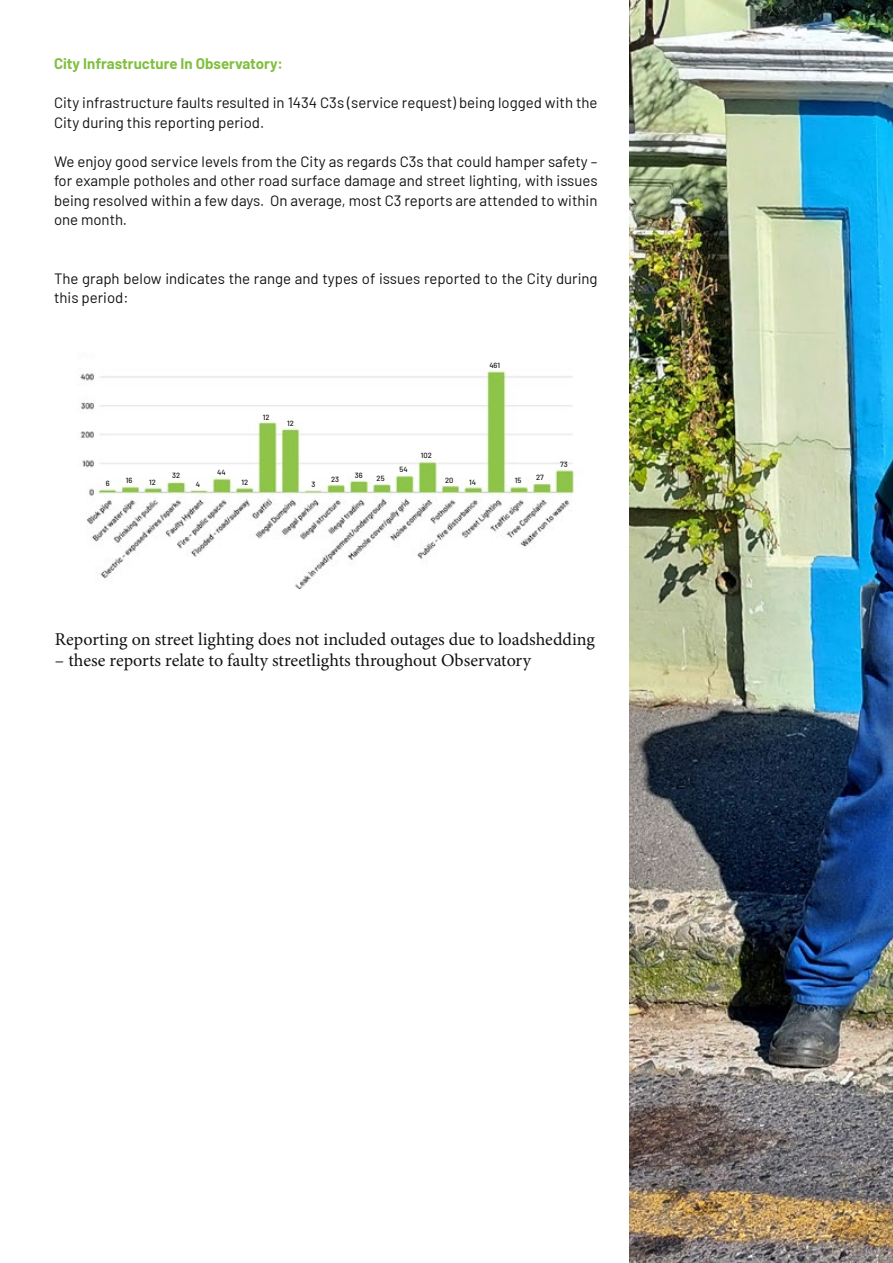
<style>
.page{position:relative;width:893px;height:1263px;background:#fff}
.page>*{position:absolute;margin:0;border:0;box-sizing:border-box;transform-origin:0 0}
.t1{font:18px "Minion Pro";color:#121212}
.t2{font:15px/19.5px "Barlow";color:#121212}
.t3{font:700 15px "Barlow";color:#82bf40}
.t4{font:500 7.5px "Barlow";color:#121212}
</style>
<div class="page">
<img style="left:80px;top:370px;width:495px;height:218px">
<img style="left:629px;top:0;width:264px;height:1263px">
<p class="t3" style="left:54px;top:53px;width:230px">City Infrastructure In Observatory:</p>
<p class="t2" style="left:54px;top:92px;width:545px">City infrastructure faults resulted in 1434 C3s (service request) being logged with the<br>City during this reporting period.</p>
<p class="t2" style="left:54px;top:150px;width:545px;text-align:justify">We enjoy good service levels from the City as regards C3s that could hamper safety – for example potholes and other road surface damage and street lighting, with issues being resolved within a few days. On average, most C3 reports are attended to within one month.</p>
<p class="t2" style="left:54px;top:267px;width:545px">The graph below indicates the range and types of issues reported to the City during this period:</p>
<p class="t4" style="left:263px;top:411px;width:8px">12</p>
<p class="t4" style="left:106px;top:478px;width:5px">6</p>
<p class="t4" style="left:126px;top:475px;width:8px">16</p>
<p class="t4" style="left:149px;top:477px;width:8px">12</p>
<p class="t4" style="left:172px;top:470px;width:10px">32</p>
<p class="t4" style="left:196px;top:479px;width:6px">4</p>
<p class="t4" style="left:217px;top:467px;width:10px">44</p>
<p class="t4" style="left:241px;top:477px;width:8px">12</p>
<p class="t4" style="left:489px;top:360px;width:12px">461</p>
<p class="t4" style="left:287px;top:418px;width:8px">12</p>
<p class="t4" style="left:311px;top:479px;width:5px">3</p>
<p class="t4" style="left:331px;top:474px;width:9px">23</p>
<p class="t4" style="left:355px;top:469px;width:9px">36</p>
<p class="t4" style="left:377px;top:473px;width:10px">25</p>
<p class="t4" style="left:399px;top:464px;width:10px">54</p>
<p class="t4" style="left:421px;top:450px;width:12px">102</p>
<p class="t4" style="left:445px;top:475px;width:10px">20</p>
<p class="t4" style="left:469px;top:477px;width:8px">14</p>
<p class="t4" style="left:515px;top:475px;width:8px">15</p>
<p class="t4" style="left:536px;top:472px;width:9px">27</p>
<p class="t4" style="left:560px;top:459px;width:9px">73</p>
<p class="t1" style="left:55px;top:627px;width:542px">Reporting on street lighting does not included outages due to loadshedding</p>
<p class="t1" style="left:55px;top:648px;width:478px">– these reports relate to faulty streetlights throughout Observatory</p>
</div>
